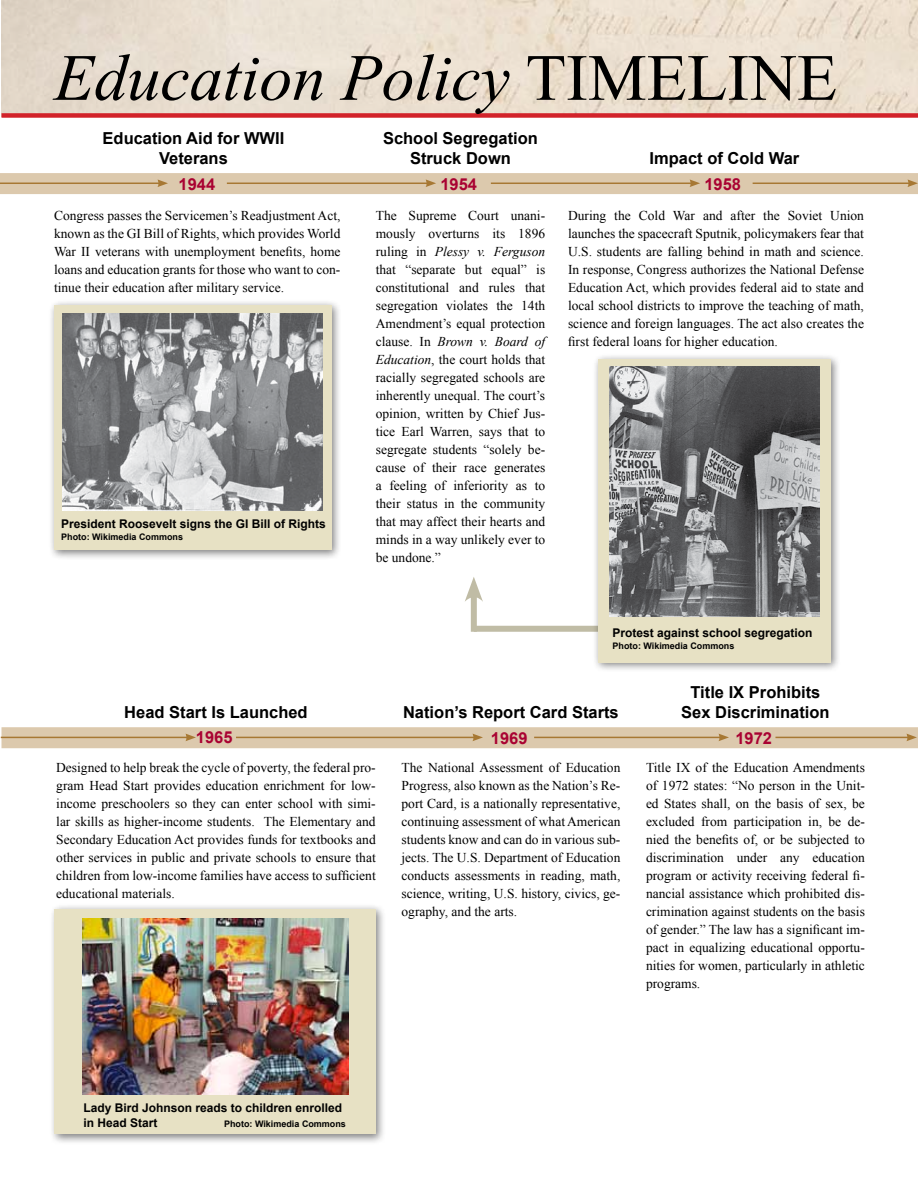
<style>
.page{position:relative;width:918px;height:1188px;background:#fff}
.page>*{position:absolute;margin:0;border:0;box-sizing:border-box;transform-origin:0 0}
.t1{font:italic 66px "Times New Roman";color:#000}
.t2{font:700 16.5px/19.8px "Arial";color:#000;text-align:center}
.t3{font:700 16.5px "Arial";color:#a90232}
.t4{font:13.5px/18px "Times New Roman";color:#000;text-align:justify}
.t5{font:700 12px/15px "Arial";color:#000}
.t6{font:700 9px "Arial";color:#000}
.s1{font-style:normal}
.s2{font-style:italic}
</style>
<div class="page">
<div style="left:49px;top:904px;width:338px;height:241px;background:#000;opacity:.5"></div>
<div style="left:55px;top:909px;width:321px;height:225px;background:#e7e1c4"></div>
<div style="left:474px;top:626px;width:213px;height:6px;background:#c0bca5"></div>
<div style="left:592px;top:353px;width:249px;height:320px;background:#000;opacity:.5"></div>
<div style="left:598px;top:359px;width:232px;height:303px;background:#e7e1c4"></div>
<div style="left:48px;top:299px;width:294px;height:262px;background:#000;opacity:.5"></div>
<div style="left:54px;top:305px;width:278px;height:245px;background:#e7e1c4"></div>
<div style="left:2px;top:727px;width:916px;height:21px;background:#dcc9ad"></div>
<hr style="left:236px;top:737px;width:239px;height:1px;background:#a77833">
<svg style="left:472px;top:734px;width:11px;height:7px"></svg>
<hr style="left:534px;top:737px;width:187px;height:1px;background:#a77833">
<svg style="left:718px;top:734px;width:11px;height:7px"></svg>
<img style="left:2px;top:0;width:916px;height:113px">
<div style="left:2px;top:113px;width:916px;height:5px;background:#d22229"></div>
<hr style="left:1px;top:737px;width:187px;height:1px;background:#a77833">
<svg style="left:185px;top:734px;width:11px;height:7px"></svg>
<div style="left:0;top:173px;width:918px;height:21px;background:#dcc9ad"></div>
<hr style="left:0;top:183px;width:160px;height:1px;background:#a77833">
<svg style="left:157px;top:179px;width:11px;height:8px"></svg>
<hr style="left:227px;top:183px;width:201px;height:1px;background:#a77833">
<svg style="left:426px;top:179px;width:10px;height:8px"></svg>
<hr style="left:491px;top:183px;width:201px;height:1px;background:#a77833">
<svg style="left:690px;top:179px;width:10px;height:8px"></svg>
<hr style="left:753px;top:183px;width:157px;height:1px;background:#a77833">
<svg style="left:907px;top:179px;width:11px;height:8px"></svg>
<img style="left:63px;top:313px;width:260px;height:198px">
<img style="left:609px;top:366px;width:210px;height:251px">
<div style="left:471px;top:591px;width:6px;height:41px;background:#c0bca5"></div>
<svg style="left:465px;top:577px;width:18px;height:25px"></svg>
<img style="left:82px;top:919px;width:266px;height:175px">
<hr style="left:775px;top:737px;width:134px;height:1px;background:#a77833">
<svg style="left:906px;top:734px;width:11px;height:7px"></svg>
<h1 class="t1" style="left:54px;top:32px;width:785px">Education Policy <span class="s1">TIMELINE</span></h1>
<p class="t2" style="left:103px;top:129px;width:183px">Education Aid for WWII<br>Veterans</p>
<p class="t2" style="left:383px;top:129px;width:156px">School Segregation<br>Struck Down</p>
<p class="t2" style="left:650px;top:149px;width:151px">Impact of Cold War</p>
<p class="t3" style="left:179px;top:173px;width:38px">1944</p>
<p class="t3" style="left:440px;top:173px;width:38px">1954</p>
<p class="t3" style="left:704px;top:173px;width:38px">1958</p>
<p class="t4" style="left:54px;top:206px;width:288px">Congress passes the Servicemen’s Readjustment Act, known as the GI Bill of Rights, which provides World War II veterans with unemployment benefits, home loans and education grants for those who want to con&shy;tinue their education after military service.</p>
<p class="t4" style="left:376px;top:206px;width:171px">The Supreme Court unani&shy;mously overturns its 1896 ruling in <span class="s2">Plessy v. Ferguson </span>that “separate but equal” is constitutional and rules that segregation violates the 14th Amendment’s equal protection clause. In <span class="s2">Brown v. Board of Education</span>, the court holds that racially segregated schools are inherently unequal. The court’s opinion, written by Chief Jus&shy;tice Earl Warren, says that to segregate students “solely be&shy;cause of their race generates a feeling of inferiority as to their status in the community that may affect their hearts and minds in a way unlikely ever to be undone.”</p>
<p class="t4" style="left:568px;top:206px;width:297px">During the Cold War and after the Soviet Union launches the spacecraft Sputnik, policymakers fear that U.S. students are falling behind in math and science.<br>In response, Congress authorizes the National Defense Education Act, which provides federal aid to state and local school districts to improve the teaching of math, science and foreign languages. The act also creates the first federal loans for higher education.</p>
<p class="t5" style="left:61px;top:517px;width:266px">President Roosevelt signs the GI Bill of Rights</p>
<p class="t6" style="left:61px;top:531px;width:123px">Photo: Wikimedia Commons</p>
<p class="t5" style="left:613px;top:626px;width:202px">Protest against school segregation</p>
<p class="t6" style="left:613px;top:640px;width:123px">Photo: Wikimedia Commons</p>
<p class="t2" style="left:124px;top:703px;width:185px">Head Start Is Launched</p>
<p class="t2" style="left:403px;top:703px;width:217px">Nation’s Report Card Starts</p>
<p class="t3" style="left:196px;top:726px;width:38px">1965</p>
<p class="t3" style="left:491px;top:728px;width:38px">1969</p>
<p class="t4" style="left:56px;top:759px;width:321px">Designed to help break the cycle of poverty, the federal pro&shy;gram Head Start provides education enrichment for low&shy;income preschoolers so they can enter school with simi&shy;lar skills as higher-income students. The Elementary and Secondary Education Act provides funds for textbooks and other services in public and private schools to ensure that children from low-income families have access to sufficient educational materials.</p>
<p class="t4" style="left:402px;top:759px;width:220px">The National Assessment of Education Progress, also known as the Nation’s Re&shy;port Card, is a nationally representative, continuing assessment of what American students know and can do in various sub&shy;jects. The U.S. Department of Education conducts assessments in reading, math, science, writing, U.S. history, civics, ge&shy;ography, and the arts.</p>
<p class="t2" style="left:681px;top:683px;width:150px">Title IX Prohibits<br>Sex Discrimination</p>
<p class="t3" style="left:735px;top:728px;width:38px">1972</p>
<p class="t4" style="left:646px;top:759px;width:220px">Title IX of the Education Amendments of 1972 states: “No person in the Unit&shy;ed States shall, on the basis of sex, be excluded from participation in, be de&shy;nied the benefits of, or be subjected to discrimination under any education program or activity receiving federal fi&shy;nancial assistance which prohibited dis&shy;crimination against students on the basis of gender.” The law has a significant im&shy;pact in equalizing educational opportu&shy;nities for women, particularly in athletic programs.</p>
<p class="t5" style="left:83px;top:1101px;width:260px">Lady Bird Johnson reads to children enrolled in Head Start</p>
<p class="t6" style="left:224px;top:1118px;width:123px">Photo: Wikimedia Commons</p>
</div>
